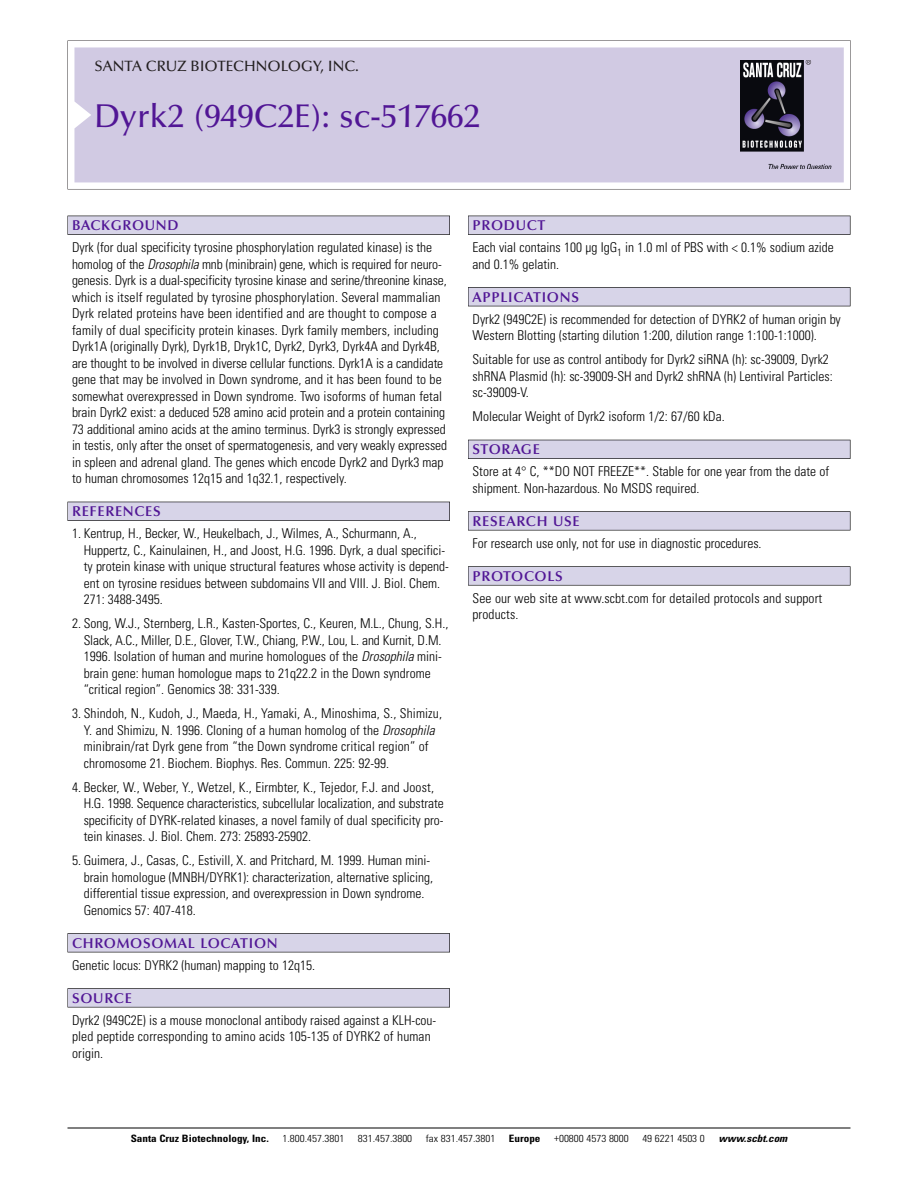
<style>
.page{position:relative;width:918px;height:1188px;background:#fff}
.page>*{position:absolute;margin:0;border:0;box-sizing:border-box;transform-origin:0 0}
.t1{font:500 33px "Optima";color:#511695}
.t2{font:500 15px "Optima";color:#231f20}
.t3{font:600 14.25px "Optima";letter-spacing:.05em;color:#511695}
.t4{font:300 condensed 13.5px/16.5px "Univers";color:#000}
.t5{font:300 condensed 10.2px "Univers";color:#000;scale:1.1 1}
.t6{font:700 condensed 10.2px "Univers";color:#000;scale:1.1 1}
.t7{font:italic 700 condensed 10.2px "Univers";color:#000;scale:1.1 1}
.s1{font-style:italic}
</style>
<div class="page">
<svg style="left:74px;top:41px;width:777px;height:148px"></svg>
<div style="left:74px;top:47px;width:770px;height:135px;background:#d1cae3"></div>
<img style="left:741px;top:60px;width:90px;height:108px">
<div style="left:68px;top:216px;width:382px;height:19px;background:#535256"></div>
<div style="left:68px;top:216px;width:381px;height:18px;background:#d7d4e8"></div>
<div style="left:68px;top:502px;width:382px;height:19px;background:#525156"></div>
<div style="left:68px;top:502px;width:381px;height:18px;background:#d7d4e8"></div>
<div style="left:68px;top:933px;width:382px;height:19px;background:#545357"></div>
<div style="left:68px;top:934px;width:381px;height:18px;background:#d7d4e8"></div>
<div style="left:68px;top:988px;width:382px;height:19px;background:#575659"></div>
<div style="left:68px;top:989px;width:381px;height:18px;background:#d7d4e8"></div>
<div style="left:468px;top:216px;width:382px;height:19px;background:#535256"></div>
<div style="left:468px;top:216px;width:382px;height:18px;background:#d7d4e8"></div>
<div style="left:468px;top:287px;width:382px;height:19px;background:#515155"></div>
<div style="left:468px;top:288px;width:382px;height:18px;background:#d7d4e8"></div>
<div style="left:468px;top:440px;width:382px;height:19px;background:#515057"></div>
<div style="left:468px;top:440px;width:382px;height:18px;background:#d7d4e8"></div>
<div style="left:468px;top:511px;width:382px;height:19px;background:#575659"></div>
<div style="left:468px;top:512px;width:382px;height:18px;background:#d7d4e8"></div>
<svg style="left:468px;top:566px;width:382px;height:20px"></svg>
<div style="left:468px;top:567px;width:382px;height:18px;background:#d7d4e8"></div>
<hr style="left:68px;top:1128px;width:782px;height:1px;background:#000">
<p class="t2" style="left:94px;top:60px;width:266px">SANTA CRUZ BIOTECHNOLOGY, INC.</p>
<p class="t1" style="left:94px;top:102px;width:387px">Dyrk2 (949C2E): sc-517662</p>
<p class="t3" style="left:72px;top:219px;width:108px">BACKGROUND</p>
<p class="t4" style="left:72px;top:240px;width:377px">Dyrk (for dual specificity tyrosine phosphorylation regulated kinase) is the homolog of the <span class="s1">Drosophila</span>mnb (minibrain) gene, which is required for neuro&shy;genesis. Dyrk is a dual-specificity tyrosine kinase and serine/threonine kinase, which is itself regulated by tyrosine phosphorylation. Several mammalian Dyrk related proteins have been identified and are thought to compose a family of dual specificity protein kinases. Dyrk family members, including Dyrk1A (originally Dyrk), Dyrk1B, Dryk1C, Dyrk2, Dyrk3, Dyrk4A and Dyrk4B, are thought to be involved in diverse cellular functions. Dyrk1A is a candidate gene that may be involved in Down syndrome, and it has been found to be somewhat overexpressed in Down syndrome. Two isoforms of human fetal brain Dyrk2 exist: a deduced 528 amino acid protein and a protein containing 73 additional amino acids at the amino terminus. Dyrk3 is strongly expressed in testis, only after the onset of spermatogenesis, and very weakly expressed in spleen and adrenal gland. The genes which encode Dyrk2 and Dyrk3 map to human chromosomes 12q15 and 1q32.1, respectively.</p>
<p class="t3" style="left:72px;top:505px;width:90px">REFERENCES</p>
<p class="t4" style="left:84px;top:526px;width:367px;text-indent:-12px">1. Kentrup, H., Becker, W., Heukelbach, J., Wilmes, A., Schurmann, A., Huppertz, C., Kainulainen, H., and Joost, H.G. 1996. Dyrk, a dual specifici&shy;ty protein kinase with unique structural features whose activity is depend&shy;ent on tyrosine residues between subdomains VII and VIII. J. Biol. Chem.<br>271: 3488-3495.</p>
<p class="t4" style="left:84px;top:616px;width:366px;text-indent:-12px">2. Song, W.J., Sternberg, L.R., Kasten-Sportes, C., Keuren, M.L., Chung, S.H., Slack, A.C., Miller, D.E., Glover, T.W., Chiang, P.W., Lou, L. and Kurnit, D.M.<br>1996. Isolation of human and murine homologues of the <span class="s1">Drosophila</span> mini&shy;brain gene: human homologue maps to 21q22.2 in the Down syndrome “critical region”. Genomics 38: 331-339.</p>
<p class="t4" style="left:84px;top:706px;width:360px;text-indent:-12px">3. Shindoh, N., Kudoh, J., Maeda, H., Yamaki, A., Minoshima, S., Shimizu, Y. and Shimizu, N. 1996. Cloning of a human homolog of the <span class="s1">Drosophila </span>minibrain/rat Dyrk gene from “the Down syndrome critical region” of chromosome 21. Biochem. Biophys. Res. Commun. 225: 92-99.</p>
<p class="t4" style="left:84px;top:780px;width:362px;text-indent:-12px">4. Becker, W., Weber, Y., Wetzel, K., Eirmbter, K., Tejedor, F.J. and Joost, H.G. 1998. Sequence characteristics, subcellular localization, and substrate specificity of DYRK-related kinases, a novel family of dual specificity pro&shy;tein kinases. J. Biol. Chem. 273: 25893-25902.</p>
<p class="t4" style="left:84px;top:853px;width:351px;text-indent:-12px">5. Guimera, J., Casas, C., Estivill, X. and Pritchard, M. 1999. Human mini&shy;brain homologue (MNBH/DYRK1): characterization, alternative splicing, differential tissue expression, and overexpression in Down syndrome.<br>Genomics 57: 407-418.</p>
<p class="t3" style="left:72px;top:937px;width:207px">CHROMOSOMAL LOCATION</p>
<p class="t4" style="left:72px;top:958px;width:245px">Genetic locus: DYRK2 (human) mapping to 12q15.</p>
<p class="t3" style="left:72px;top:992px;width:61px">SOURCE</p>
<p class="t4" style="left:72px;top:1013px;width:366px">Dyrk2 (949C2E) is a mouse monoclonal antibody raised against a KLH-cou&shy;pled peptide corresponding to amino acids 105-135 of DYRK2 of human origin.</p>
<p class="t3" style="left:473px;top:219px;width:74px">PRODUCT</p>
<p class="t4" style="left:473px;top:240px;width:363px">Each vial contains 100 µg IgG<sub>1</sub> in 1.0 ml of PBS with &lt; 0.1% sodium azide and 0.1% gelatin.</p>
<p class="t3" style="left:473px;top:291px;width:108px">APPLICATIONS</p>
<p class="t4" style="left:473px;top:312px;width:370px">Dyrk2 (949C2E) is recommended for detection of DYRK2 of human origin by<br>Western Blotting (starting dilution 1:200, dilution range 1:100-1:1000).</p>
<p class="t4" style="left:473px;top:352px;width:362px">Suitable for use as control antibody for Dyrk2 siRNA (h): sc-39009, Dyrk2 shRNA Plasmid (h): sc-39009-SH and Dyrk2 shRNA (h) Lentiviral Particles: sc-39009-V.</p>
<p class="t4" style="left:473px;top:409px;width:254px">Molecular Weight of Dyrk2 isoform 1/2: 67/60 kDa.</p>
<p class="t3" style="left:473px;top:443px;width:69px">STORAGE</p>
<p class="t4" style="left:473px;top:465px;width:358px">Store at 4° C, **DO NOT FREEZE**. Stable for one year from the date of shipment. Non-hazardous. No MSDS required.</p>
<p class="t3" style="left:473px;top:515px;width:109px">RESEARCH USE</p>
<p class="t4" style="left:473px;top:536px;width:291px">For research use only, not for use in diagnostic procedures.</p>
<p class="t3" style="left:473px;top:570px;width:92px">PROTOCOLS</p>
<p class="t4" style="left:473px;top:591px;width:351px">See our web site at www.scbt.com for detailed protocols and support products.</p>
<p class="t6" style="left:131px;top:1135px;width:127px">Santa Cruz Biotechnology, Inc.</p>
<p class="t5" style="left:282px;top:1135px;width:58px">1.800.457.3801</p>
<p class="t5" style="left:358px;top:1135px;width:51px">831.457.3800</p>
<p class="t5" style="left:426px;top:1135px;width:65px">fax 831.457.3801</p>
<p class="t6" style="left:509px;top:1135px;width:30px">Europe</p>
<p class="t5" style="left:554px;top:1135px;width:69px">+00800 4573 8000</p>
<p class="t5" style="left:642px;top:1135px;width:58px">49 6221 4503 0</p>
<p class="t7" style="left:719px;top:1135px;width:66px">www.scbt.com</p>
</div>
